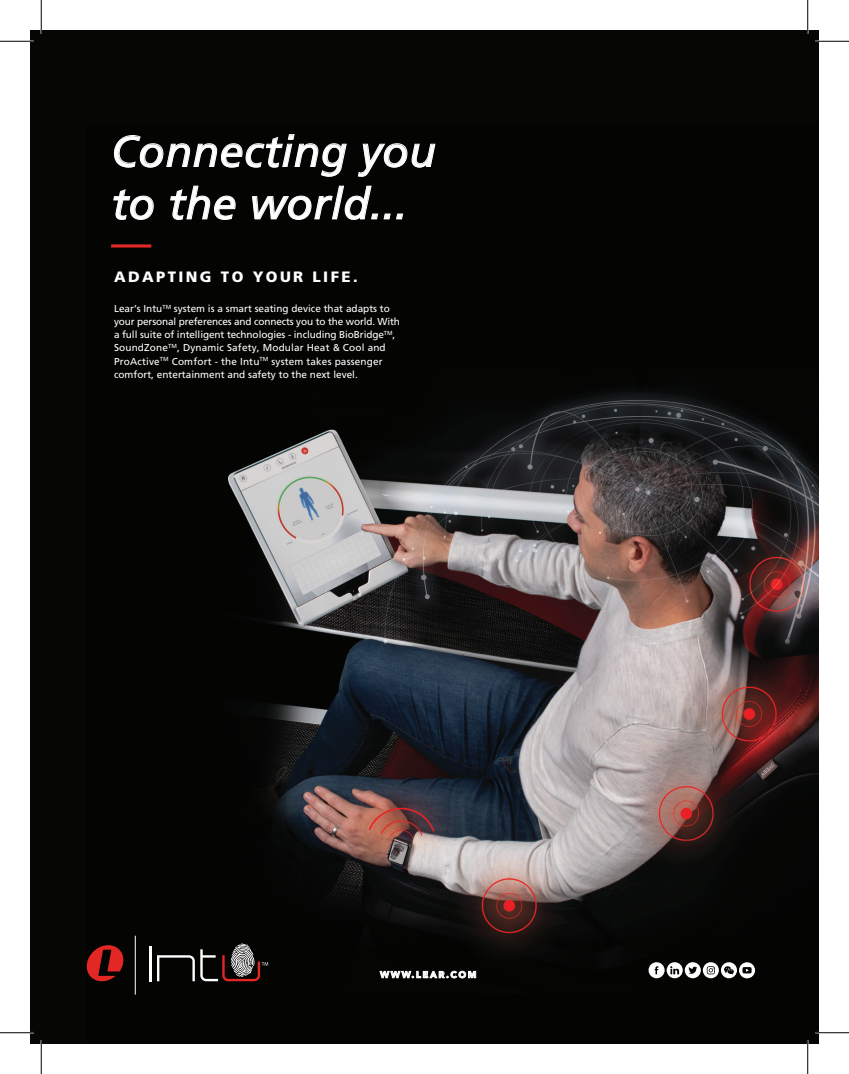
<style>
.page{position:relative;width:849px;height:1074px;background:#fff}
.page>*{position:absolute;margin:0;border:0;box-sizing:border-box;transform-origin:0 0}
.t1{font:italic 43.62px/52.4px "Frutiger";letter-spacing:.01em;color:#fff}
.t2{font:900 15px "Frutiger";letter-spacing:.16em;color:#fff}
.t3{font:10px/13.1px "Frutiger";color:#fff}
.t4{font:900 9px "Avenir";letter-spacing:.2em;color:#fff}
</style>
<div class="page">
<div style="left:30px;top:30px;width:789px;height:1014px;background:#060705"></div>
<img style="left:99px;top:244px;width:720px;height:800px">
<hr style="left:111px;top:244px;width:40px;height:3px;background:#e22725">
<svg style="left:114px;top:134px;width:233px;height:43px"></svg>
<svg style="left:358px;top:143px;width:78px;height:34px"></svg>
<svg style="left:113px;top:189px;width:41px;height:31px"></svg>
<svg style="left:170px;top:185px;width:66px;height:35px"></svg>
<svg style="left:252px;top:185px;width:152px;height:35px"></svg>
<svg style="left:380px;top:971px;width:96px;height:7px"></svg>
<svg style="left:648px;top:962px;width:107px;height:16px"></svg>
<hr style="left:149px;top:946px;width:3px;height:35px;background:#fff">
<svg style="left:157px;top:943px;width:111px;height:38px"></svg>
<svg style="left:86px;top:945px;width:39px;height:36px"></svg>
<hr style="left:135px;top:935px;width:1px;height:59px;background:#fff">
<hr style="left:0;top:40px;width:34px;height:2px;background:#fff">
<hr style="left:815px;top:40px;width:34px;height:2px;background:#fff">
<hr style="left:40px;top:0;width:2px;height:34px;background:#fff">
<hr style="left:40px;top:1040px;width:2px;height:34px;background:#fff">
<hr style="left:0;top:41px;width:34px;height:1px;background:#000">
<hr style="left:815px;top:41px;width:34px;height:1px;background:#000">
<hr style="left:0;top:1032px;width:34px;height:1px;background:#000">
<hr style="left:815px;top:1032px;width:34px;height:1px;background:#000">
<hr style="left:41px;top:0;width:1px;height:34px;background:#000">
<hr style="left:41px;top:1040px;width:1px;height:34px;background:#000">
<hr style="left:807px;top:0;width:1px;height:34px;background:#000">
<hr style="left:807px;top:1040px;width:1px;height:34px;background:#000">
<h1 class="t1" style="left:111px;top:125px;width:326px">Connecting you to the world...</h1>
<h2 class="t2" style="left:114px;top:267px;width:245px">ADAPTING TO YOUR LIFE.</h2>
<p class="t3" style="left:114px;top:302px;width:287px">Lear’s Intu<sup>TM</sup> system is a smart seating device that adapts to your personal preferences and connects you to the world. With a full suite of intelligent technologies - including BioBridge<sup>TM</sup>, SoundZone<sup>TM</sup>, Dynamic Safety, Modular Heat &amp; Cool and ProActive<sup>TM</sup> Comfort - the Intu<sup>TM</sup> system takes passenger comfort, entertainment and safety to the next level.</p>
<p class="t4" style="left:380px;top:967px;width:98px">WWW.LEAR.COM</p>
</div>
